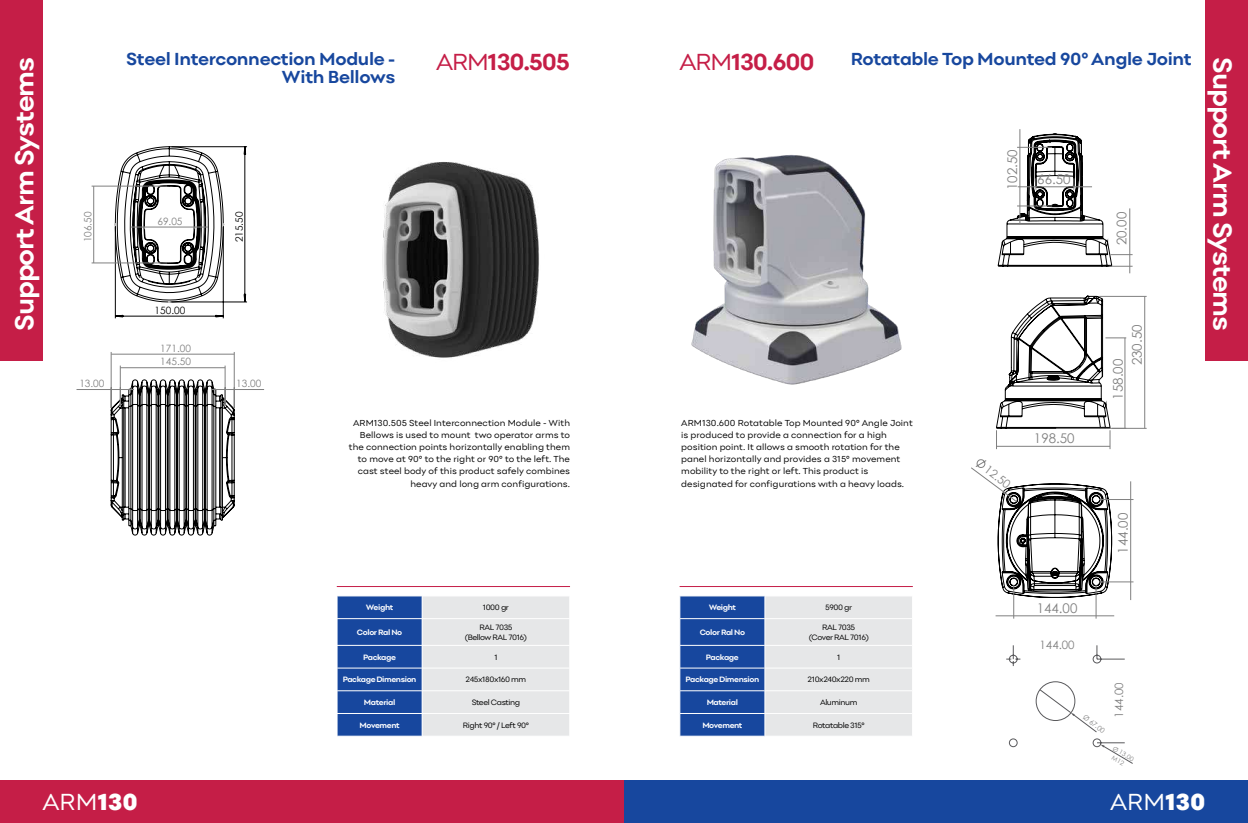
<style>
.page{position:relative;width:1248px;height:823px;background:#fff}
.page>*{position:absolute;margin:0;border:0;box-sizing:border-box;transform-origin:0 0}
.t1{font:700 27px "Point";letter-spacing:-.04em;color:#fff}
.t2{font:700 24px "Point";letter-spacing:-.05em;color:#c51e47}
.t3{font:24px "Point";color:#fff}
.t4{font:700 18px/18px "Point";letter-spacing:-.02em;color:#17479e;text-align:right}
.t5{font:13.3px "Century Gothic";color:#808080}
.t6{font:11.7px "Century Gothic";color:#808080}
.t7{font:11.5px "Century Gothic";color:#808080}
.t8{font:10.1px/13.6px "Century Gothic";color:#808080}
.t9{font:10.1px "Century Gothic";color:#000}
.t10{font:9px/12px "Point";letter-spacing:.005em;color:#000;text-align:right}
.t11{font:8px/9.6px "Point";letter-spacing:-.05em;color:#000;text-align:center}
.t12{font:700 8px "Point";letter-spacing:-.05em;color:#fff}
.t13{font:7px "Century Gothic";color:#808080}
.t14{font:6.4px/8.7px "Century Gothic";color:#808080;text-align:center}
.s1{font-weight:400}
.s2{font-weight:900}
</style>
<div class="page">
<div style="left:0;top:0;width:43px;height:360px;background:#c51e47"></div>
<hr style="left:337px;top:585px;width:233px;height:1px;background:#c51e47">
<svg style="left:337px;top:596px;width:232px;height:139px;background:#9fb1cf"></svg>
<img style="left:382px;top:162px;width:157px;height:196px">
<svg style="left:111px;top:185px;width:123px;height:350px"></svg>
<hr style="left:92px;top:262px;width:75px;height:1px;background:#808080">
<hr style="left:92px;top:186px;width:75px;height:1px;background:#808080">
<hr style="left:225px;top:365px;width:1px;height:41px;background:#808080">
<hr style="left:120px;top:365px;width:1px;height:41px;background:#808080">
<hr style="left:234px;top:352px;width:1px;height:56px;background:#808080">
<hr style="left:111px;top:352px;width:1px;height:56px;background:#808080">
<svg style="left:211px;top:387px;width:23px;height:21px"></svg>
<hr style="left:234px;top:389px;width:30px;height:1px;background:#808080">
<hr style="left:76px;top:389px;width:35px;height:1px;background:#808080">
<svg style="left:112px;top:387px;width:22px;height:21px"></svg>
<svg style="left:114px;top:146px;width:133px;height:172px"></svg>
<hr style="left:93px;top:186px;width:1px;height:77px;background:#808080">
<hr style="left:120px;top:367px;width:105px;height:1px;background:#808080">
<hr style="left:111px;top:353px;width:123px;height:1px;background:#808080">
<div style="left:0;top:780px;width:624px;height:42px;background:#c51e47"></div>
<div style="left:1205px;top:0;width:42px;height:360px;background:#c51e47"></div>
<hr style="left:679px;top:585px;width:233px;height:1px;background:#c51e47">
<svg style="left:679px;top:596px;width:233px;height:139px;background:#9fb0cf"></svg>
<img style="left:691px;top:155px;width:211px;height:230px">
<hr style="left:1095px;top:584px;width:1px;height:34px;background:#808080">
<hr style="left:1013px;top:584px;width:1px;height:34px;background:#808080">
<hr style="left:1098px;top:296px;width:48px;height:1px;background:#808080">
<hr style="left:1111px;top:428px;width:35px;height:1px;background:#808080">
<svg style="left:971px;top:129px;width:174px;height:487px"></svg>
<div style="left:624px;top:780px;width:623px;height:42px;background:#17479e"></div>
<svg style="left:1006px;top:645px;width:126px;height:118px"></svg>
<h1 class="t1" style="left:8px;top:330px;width:275px;rotate:-90deg">Support Arm Systems</h1>
<h3 class="t4" style="left:126px;top:50px;width:270px">Steel Interconnection Module -<br>With Bellows</h3>
<h2 class="t2" style="left:436px;top:47px;width:135px"><span class="s1">ARM</span>130.505</h2>
<p class="t8" style="left:81px;top:242px;width:32px;rotate:-90deg">106.50</p>
<p class="t9" style="left:232px;top:242px;width:32px;rotate:-90deg">05 . 512</p>
<p class="t8" style="left:157px;top:214px;width:27px">69.05</p>
<p class="t9" style="left:155px;top:303px;width:32px">150.00</p>
<p class="t8" style="left:160px;top:341px;width:32px">171.00<br>145.50</p>
<p class="t8" style="left:79px;top:376px;width:27px">13.00</p>
<p class="t8" style="left:236px;top:376px;width:27px">13.00</p>
<h2 class="t2" style="left:679px;top:47px;width:136px"><span class="s1">ARM</span>130.600</h2>
<h3 class="t4" style="left:850px;top:50px;width:342px">Rotatable Top Mounted 90° Angle Joint</h3>
<h3 class="t5" style="left:1002px;top:190px;width:42px;rotate:-90deg">102.50</h3>
<h3 class="t5" style="left:1037px;top:170px;width:35px">66.50</h3>
<h3 class="t5" style="left:1112px;top:245px;width:35px;rotate:-90deg">20.00</h3>
<h3 class="t5" style="left:1108px;top:399px;width:42px;rotate:-90deg">158.00</h3>
<h3 class="t5" style="left:1127px;top:365px;width:42px;rotate:-90deg">230.50</h3>
<h1 class="t1" style="left:1238px;top:57px;width:275px;rotate:90deg">Support Arm Systems</h1>
<p class="t10" style="left:349px;top:417px;width:223px">ARM130.505 Steel Interconnection Module - With Bellows is used to mount two operator arms to the connection points horizontally enabling them to move at 90° to the right or 90° to the left. The cast steel body of this product safely combines heavy and long arm configurations.</p>
<p class="t10" style="left:681px;top:417px;width:233px;text-align:left">ARM130.600 Rotatable Top Mounted 90° Angle Joint is produced to provide a connection for a high position point. It allows a smooth rotation for the panel horizontally and provides a 315° movement mobility to the right or left. This product is designated for configurations wıth a heavy loads.</p>
<p class="t6" style="left:990px;top:461px;width:31px;rotate:37deg">12.50</p>
<h3 class="t5" style="left:1033px;top:429px;width:42px">198.50</h3>
<h3 class="t5" style="left:1113px;top:553px;width:42px;rotate:-90deg">144.00</h3>
<p class="t12" style="left:366px;top:602px;width:29px">Weight</p>
<p class="t11" style="left:483px;top:602px;width:28px">1000 gr</p>
<p class="t12" style="left:357px;top:627px;width:47px">Color Ral No</p>
<p class="t11" style="left:465px;top:622px;width:64px">RAL 7035<br>(Bellow RAL 7016)</p>
<p class="t12" style="left:363px;top:651px;width:34px">Package</p>
<p class="t11" style="left:494px;top:651px;width:5px">1</p>
<p class="t12" style="left:343px;top:674px;width:75px">Package Dimension</p>
<p class="t11" style="left:465px;top:674px;width:62px">245x180x160 mm</p>
<p class="t12" style="left:364px;top:697px;width:33px">Material</p>
<p class="t11" style="left:471px;top:697px;width:50px">Steel Casting</p>
<p class="t12" style="left:359px;top:719px;width:42px">Movement</p>
<p class="t11" style="left:463px;top:719px;width:67px">Right 90° / Left 90°</p>
<p class="t12" style="left:708px;top:602px;width:29px">Weight</p>
<p class="t11" style="left:825px;top:602px;width:29px">5900 gr</p>
<p class="t12" style="left:699px;top:627px;width:47px">Color Ral No</p>
<p class="t11" style="left:808px;top:622px;width:62px">RAL 7035<br>(Cover RAL 7016)</p>
<p class="t12" style="left:705px;top:651px;width:34px">Package</p>
<p class="t11" style="left:837px;top:651px;width:5px">1</p>
<p class="t12" style="left:685px;top:674px;width:75px">Package Dimension</p>
<p class="t11" style="left:807px;top:674px;width:64px">210x240x220 mm</p>
<p class="t12" style="left:706px;top:697px;width:33px">Material</p>
<p class="t11" style="left:820px;top:697px;width:39px">Aluminum</p>
<p class="t12" style="left:702px;top:719px;width:42px">Movement</p>
<p class="t11" style="left:812px;top:719px;width:53px">Rotatable 315°</p>
<h3 class="t5" style="left:1036px;top:598px;width:42px">144.00</h3>
<p class="t7" style="left:1039px;top:637px;width:37px">144.00</p>
<p class="t13" style="left:1086px;top:711px;width:27px;rotate:37deg">Ø 67.00</p>
<p class="t7" style="left:1110px;top:717px;width:37px;rotate:-90deg">144.00</p>
<p class="t14" style="left:1115px;top:743px;width:25px;rotate:30deg">Ø 13.00<br>M12</p>
<h2 class="t3" style="left:43px;top:787px;width:97px">ARM<span class="s2">130</span></h2>
<h2 class="t3" style="left:1109px;top:787px;width:97px">ARM<span class="s2">130</span></h2>
</div>
